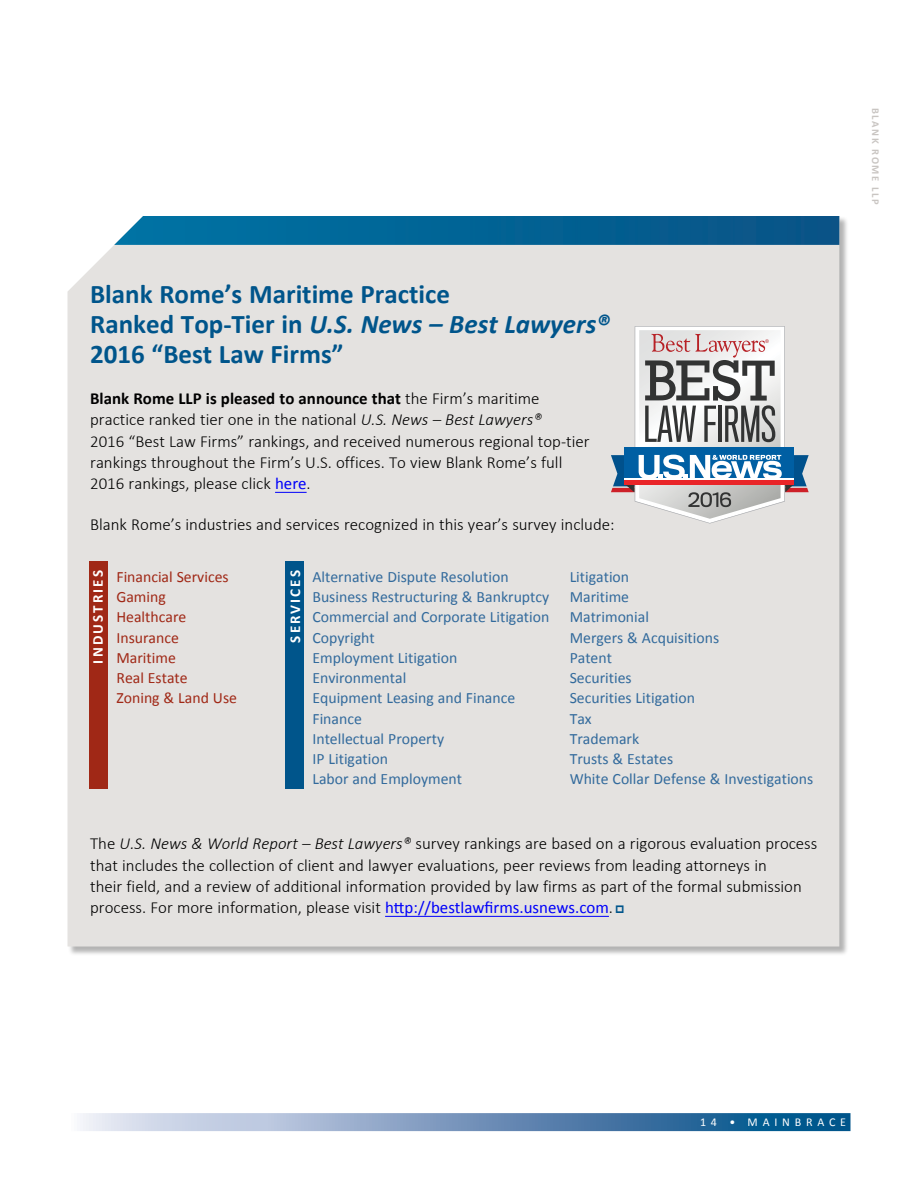
<style>
.page{position:relative;width:918px;height:1188px;background:#fff}
.page>*{position:absolute;margin:0;border:0;box-sizing:border-box;transform-origin:0 0}
.t1{font:700 27px/30px "Calibri";color:#00558b}
.t2{font:300 16.8px/21.5px "Calibri";color:#000}
.t3{font:15.75px/20.2px "Calibri";color:#326a9c}
.t4{font:15.75px/20.2px "Calibri";color:#a02816}
.t5{font:700 15px "Calibri";letter-spacing:.14em;color:#fff}
.t6{font:12px "Calibri";letter-spacing:.4em;color:#fff}
.t7{font:700 10.5px "Calibri";letter-spacing:.15em;color:#c9c5c2}
.s1{font-style:italic}
.s2{font-weight:700}
.s3{font-weight:400;color:#0000fa}
</style>
<div class="page">
<svg style="left:80px;top:1113px;width:770px;height:18px;background:#7398bc"></svg>
<div style="left:68px;top:216px;width:781px;height:740px;background:#000;opacity:.3"></div>
<div style="left:68px;top:216px;width:771px;height:730px;background:#e4e2e0"></div>
<img style="left:114px;top:216px;width:725px;height:29px">
<hr style="left:275px;top:492px;width:32px;height:1px;background:#0000fa">
<hr style="left:385px;top:916px;width:224px;height:1px;background:#0000fa">
<svg style="left:611px;top:326px;width:198px;height:198px"></svg>
<div style="left:89px;top:561px;width:19px;height:228px;background:#a02816"></div>
<div style="left:285px;top:561px;width:19px;height:228px;background:#00558b"></div>
<svg style="left:616px;top:906px;width:8px;height:7px"></svg>
<h1 class="t1" style="left:90px;top:278px;width:521px">Blank Rome’s Maritime Practice<br>Ranked Top-Tier in <span class="s1">U.S. News – Best Lawyers®<br></span>2016 “Best Law Firms”</h1>
<p class="t2" style="left:90px;top:387px;width:501px"><span class="s2">Blank Rome LLP is pleased to announce that</span> the Firm’s maritime practice ranked tier one in the national <span class="s1">U.S. News – Best Lawyers®<br></span>2016 “Best Law Firms” rankings, and received numerous regional top-tier rankings throughout the Firm’s U.S. offices. To view Blank Rome’s full 2016 rankings, please click <span class="s3">here</span>.</p>
<p class="t2" style="left:90px;top:513px;width:526px">Blank Rome’s industries and services recognized in this year’s survey include:</p>
<p class="t5" style="left:87px;top:664px;width:95px;rotate:-90deg">INDUSTRIES</p>
<p class="t5" style="left:284px;top:643px;width:74px;rotate:-90deg">SERVICES</p>
<p class="t4" style="left:116px;top:566px;width:122px">Financial Services<br>Gaming<br>Healthcare<br>Insurance<br>Maritime<br>Real Estate<br>Zoning &amp; Land Use</p>
<p class="t3" style="left:312px;top:566px;width:238px">Alternative Dispute Resolution<br>Business Restructuring &amp; Bankruptcy<br>Commercial and Corporate Litigation<br>Copyright<br>Employment Litigation<br>Environmental<br>Equipment Leasing and Finance<br>Finance<br>Intellectual Property<br>IP Litigation<br>Labor and Employment</p>
<p class="t3" style="left:570px;top:566px;width:245px">Litigation<br>Maritime<br>Matrimonial<br>Mergers &amp; Acquisitions<br>Patent<br>Securities<br>Securities Litigation<br>Tax<br>Trademark<br>Trusts &amp; Estates<br>White Collar Defense &amp; Investigations</p>
<p class="t2" style="left:90px;top:833px;width:729px">The <span class="s1">U.S. News &amp; World Report – Best Lawyers®</span> survey rankings are based on a rigorous evaluation process that includes the collection of client and lawyer evaluations, peer reviews from leading attorneys in<br>their field, and a review of additional information provided by law firms as part of the formal submission process. For more information, please visit <span class="s3">http://bestlawfirms.usnews.com</span>.</p>
<p class="t7" style="left:883px;top:108px;width:98px;rotate:90deg">BLANK ROME LLP</p>
<p class="t6" style="left:700px;top:1114px;width:148px">14 • MAINBRACE</p>
</div>
